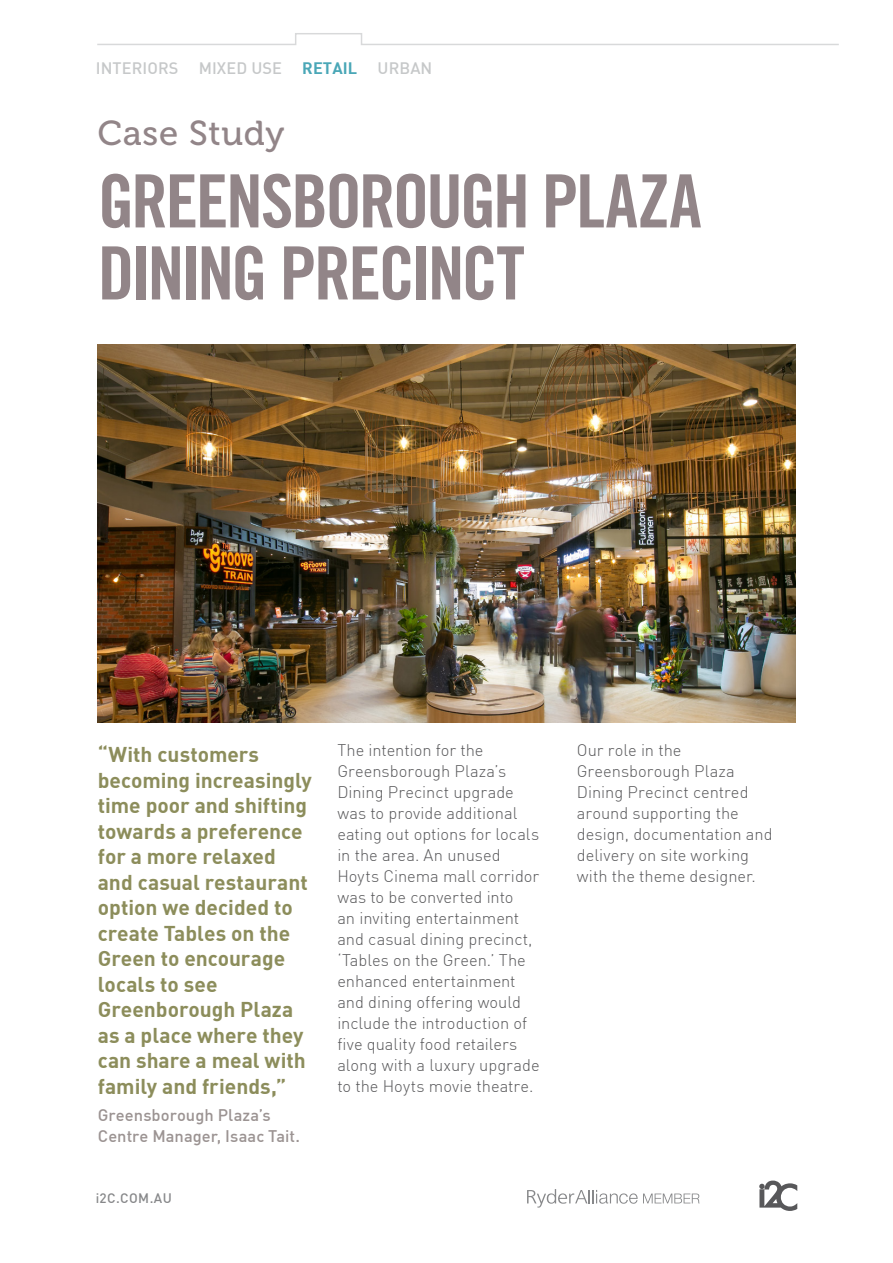
<style>
.page{position:relative;width:893px;height:1263px;background:#fff}
.page>*{position:absolute;margin:0;border:0;box-sizing:border-box;transform-origin:0 0}
.t1{font:73.5px/72px "Trade Gothic LT Bold Cond Twenty";letter-spacing:-.04em;color:#928588}
.t2{font:34.5px "Museo 500";letter-spacing:.02em;color:#928588}
.t3{font:21px/25.5px "DIN Bold";color:#8c8d5b}
.t4{font:300 16.5px/21px "DIN";color:#58585a}
.t5{font:500 16.5px/21px "DIN";letter-spacing:.005em;color:#9b9392}
.t6{font:500 16.35px "DIN";letter-spacing:.005em;color:#c6c8c9}
.t7{font:500 13.5px "DIN";letter-spacing:.03em;color:#87888a}
.s1{font-family:"DIN Bold";font-weight:400;color:#4aa7b7}
</style>
<div class="page">
<svg style="left:759px;top:1180px;width:38px;height:31px"></svg>
<svg style="left:527px;top:1189px;width:173px;height:18px"></svg>
<svg style="left:97px;top:33px;width:742px;height:12px"></svg>
<img style="left:98px;top:345px;width:697px;height:378px">
<p class="t6" style="left:96px;top:58px;width:338px">INTERIORS MIXED USE <span class="s1">RETAIL</span> URBAN</p>
<h2 class="t2" style="left:98px;top:114px;width:188px">Case Study</h2>
<h1 class="t1" style="left:98px;top:165px;width:605px">GREENSBOROUGH PLAZA<br>DINING PRECINCT</h1>
<p class="t3" style="left:98px;top:741px;width:216px">“With customers becoming increasingly time poor and shifting towards a preference for a more relaxed and casual restaurant option we decided to create Tables on the<br>Green to encourage locals to see<br>Greenborough Plaza as a place where they can share a meal with family and friends,”</p>
<p class="t5" style="left:98px;top:1103px;width:204px">Greensborough Plaza’s<br>Centre Manager, Isaac Tait.</p>
<p class="t7" style="left:96px;top:1190px;width:78px">i2C.COM.AU</p>
<p class="t4" style="left:337px;top:740px;width:204px">The intention for the<br>Greensborough Plaza’s<br>Dining Precinct upgrade was to provide additional eating out options for locals in the area. An unused<br>Hoyts Cinema mall corridor was to be converted into<br>an inviting entertainment and casual dining precinct, ‘Tables on the Green.’ The enhanced entertainment and dining offering would include the introduction of five quality food retailers along with a luxury upgrade to the Hoyts movie theatre.</p>
<p class="t4" style="left:577px;top:740px;width:197px">Our role in the<br>Greensborough Plaza<br>Dining Precinct centred around supporting the design, documentation and delivery on site working with the theme designer.</p>
</div>
